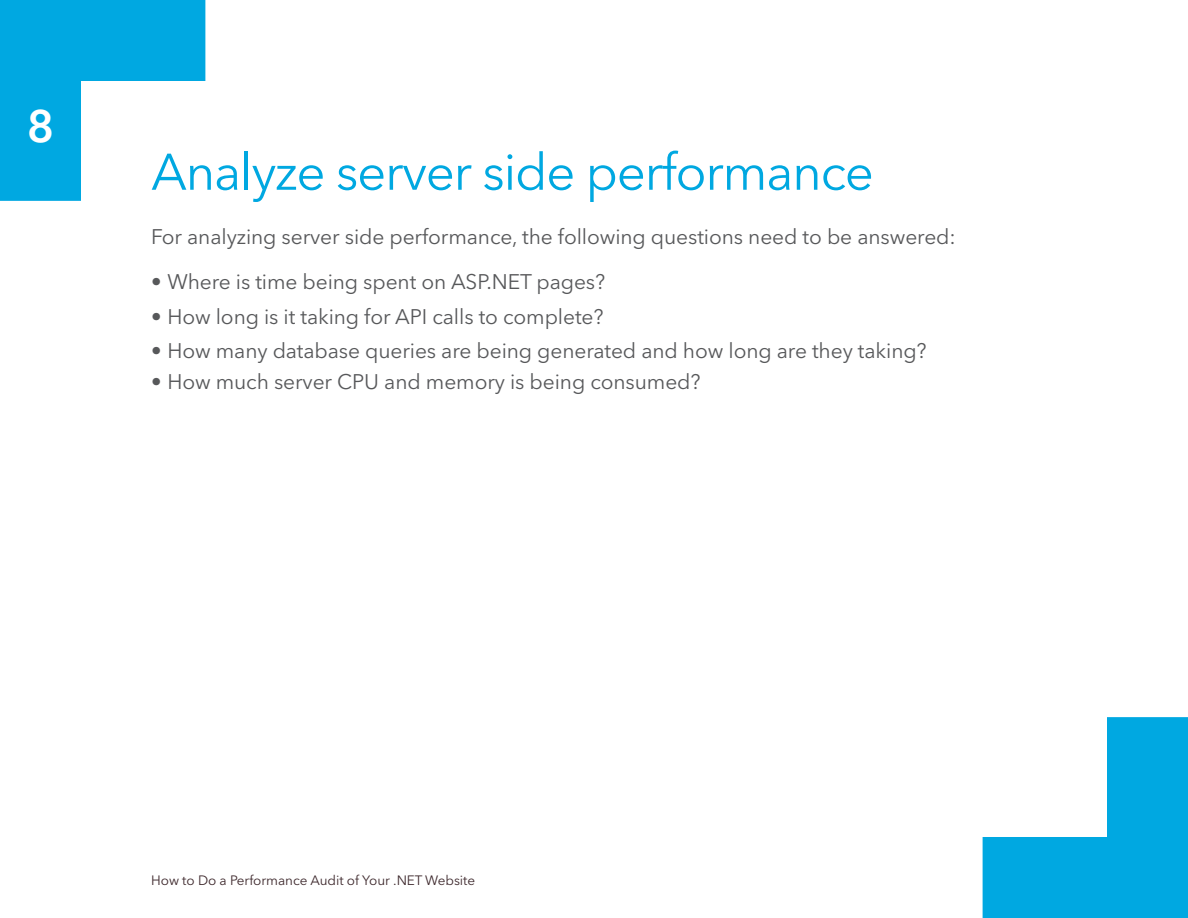
<style>
.page{position:relative;width:1188px;height:918px;background:#fff}
.page>*{position:absolute;margin:0;border:0;box-sizing:border-box;transform-origin:0 0}
.t1{font:51px "Avenir Next LT Pro";letter-spacing:-.025em;color:#00a8e1}
.t2{font:600 45px "Avenir Next LT Pro";color:#fff}
.t3{font:21px "Avenir Next LT Pro";letter-spacing:-.005em;color:#57585a}
.t4{font:13.5px "Avenir Next LT Pro";letter-spacing:-.005em;color:#3e292d}
</style>
<div class="page">
<svg style="left:0;top:0;width:205px;height:201px"></svg>
<svg style="left:983px;top:717px;width:205px;height:201px"></svg>
<h2 class="t2" style="left:27px;top:99px;width:29px">8</h2>
<h1 class="t1" style="left:151px;top:142px;width:724px">Analyze server side performance</h1>
<p class="t3" style="left:151px;top:224px;width:806px">For analyzing server side performance, the following questions need to be answered:</p>
<p class="t3" style="left:151px;top:269px;width:456px">• Where is time being spent on ASP.NET pages?</p>
<p class="t3" style="left:151px;top:304px;width:454px">• How long is it taking for API calls to complete?</p>
<p class="t3" style="left:151px;top:338px;width:777px">• How many database queries are being generated and how long are they taking?</p>
<p class="t3" style="left:151px;top:369px;width:551px">• How much server CPU and memory is being consumed?</p>
<p class="t4" style="left:151px;top:872px;width:326px">How to Do a Performance Audit of Your .NET Website</p>
</div>
